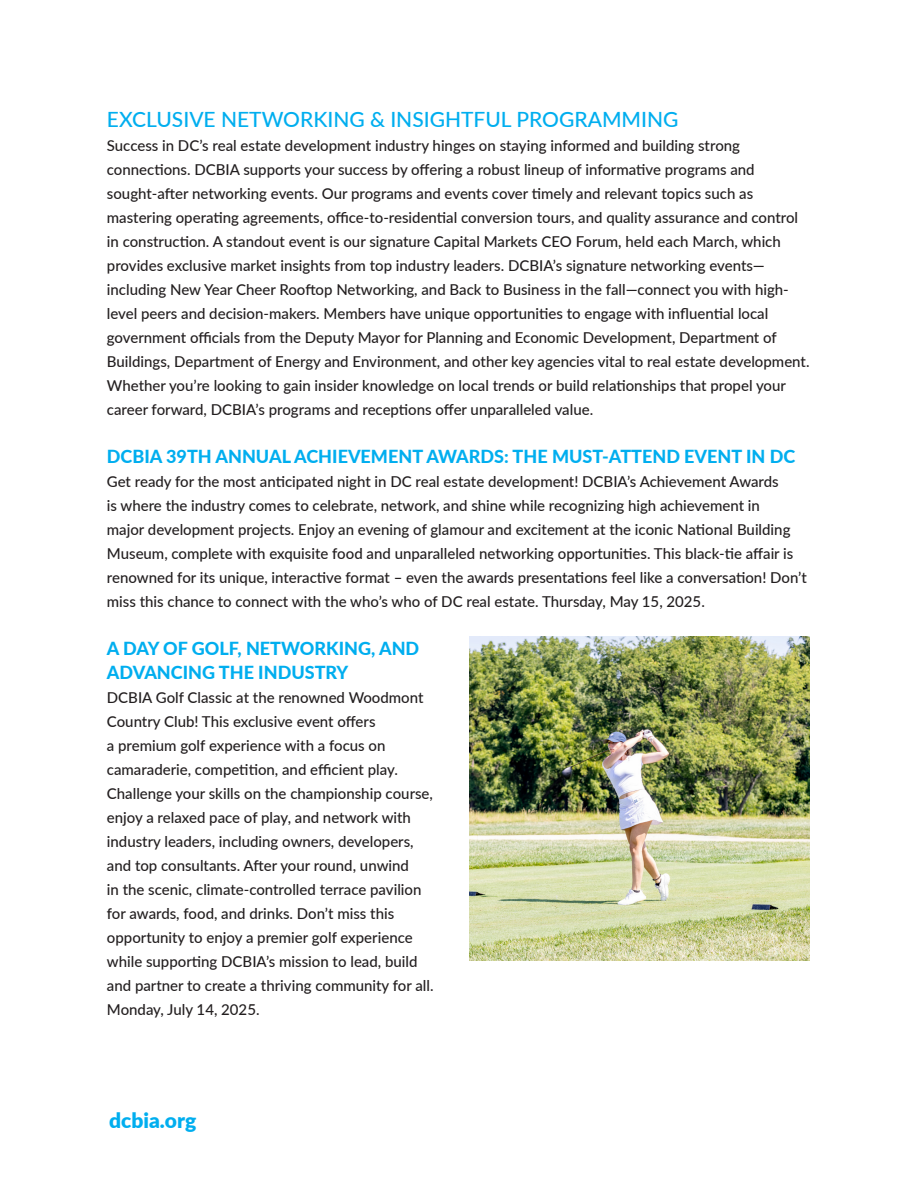
<style>
.page{position:relative;width:918px;height:1188px;background:#fff}
.page>*{position:absolute;margin:0;border:0;box-sizing:border-box;transform-origin:0 0}
.t1{font:500 21px "Lato";color:#00aeef}
.t2{font:900 21px "Lato";color:#00aeef}
.t3{font:800 18px/24px "Lato";color:#00aeef}
.t4{font:500 15px/24px "Lato";color:#231f20}
</style>
<div class="page">
<img style="left:470px;top:636px;width:340px;height:325px">
<p class="t1" style="left:107px;top:104px;width:573px">EXCLUSIVE NETWORKING &amp; INSIGHTFUL PROGRAMMING</p>
<p class="t4" style="left:107px;top:132px;width:704px">Success in DC’s real estate development industry hinges on staying informed and building strong connections. DCBIA supports your success by offering a robust lineup of informative programs and sought-after networking events. Our programs and events cover timely and relevant topics such as mastering operating agreements, office-to-residential conversion tours, and quality assurance and control in construction. A standout event is our signature Capital Markets CEO Forum, held each March, which provides exclusive market insights from top industry leaders. DCBIA’s signature networking events— including New Year Cheer Rooftop Networking, and Back to Business in the fall—connect you with high&shy;level peers and decision-makers. Members have unique opportunities to engage with influential local government officials from the Deputy Mayor for Planning and Economic Development, Department of Buildings, Department of Energy and Environment, and other key agencies vital to real estate development.<br>Whether you’re looking to gain insider knowledge on local trends or build relationships that propel your career forward, DCBIA’s programs and receptions offer unparalleled value.</p>
<p class="t3" style="left:107px;top:443px;width:690px">DCBIA 39TH ANNUAL ACHIEVEMENT AWARDS: THE MUST-ATTEND EVENT IN DC</p>
<p class="t4" style="left:107px;top:468px;width:701px">Get ready for the most anticipated night in DC real estate development! DCBIA’s Achievement Awards<br>is where the industry comes to celebrate, network, and shine while recognizing high achievement in<br>major development projects. Enjoy an evening of glamour and excitement at the iconic National Building Museum, complete with exquisite food and unparalleled networking opportunities. This black-tie affair is renowned for its unique, interactive format – even the awards presentations feel like a conversation! Don’t miss this chance to connect with the who’s who of DC real estate. Thursday, May 15, 2025.</p>
<p class="t3" style="left:107px;top:635px;width:314px">A DAY OF GOLF, NETWORKING, AND<br>ADVANCING THE INDUSTRY</p>
<p class="t4" style="left:107px;top:684px;width:328px">DCBIA Golf Classic at the renowned Woodmont Country Club! This exclusive event offers<br>a premium golf experience with a focus on camaraderie, competition, and efficient play.<br>Challenge your skills on the championship course, enjoy a relaxed pace of play, and network with industry leaders, including owners, developers, and top consultants. After your round, unwind<br>in the scenic, climate-controlled terrace pavilion for awards, food, and drinks. Don’t miss this opportunity to enjoy a premier golf experience while supporting DCBIA’s mission to lead, build and partner to create a thriving community for all.<br>Monday, July 14, 2025.</p>
<h1 class="t2" style="left:109px;top:1105px;width:89px">dcbia.org</h1>
</div>
